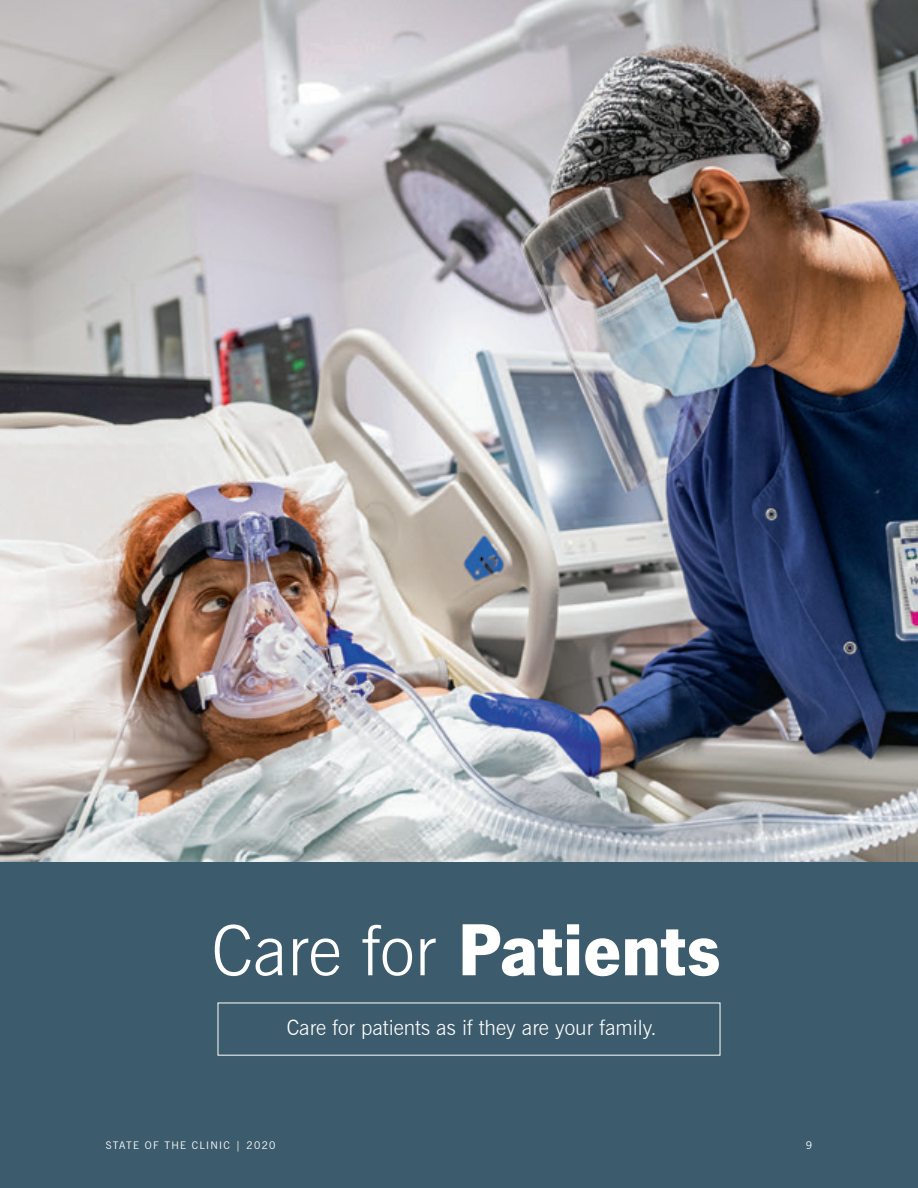
<style>
.page{position:relative;width:918px;height:1188px;background:#fff}
.page>*{position:absolute;margin:0;border:0;box-sizing:border-box;transform-origin:0 0}
.t1{font:900 75px "News Gothic LT Std";color:#fff}
.t2{font:300 21px "News Gothic BT";color:#fff}
.t3{font:10.5px "News Gothic BT";letter-spacing:.12em;color:#fff}
.s1{font-family:"News Gothic BT";font-weight:300;font-size:69px}
</style>
<div class="page">
<img style="left:0;top:0;width:918px;height:862px">
<div style="left:0;top:862px;width:918px;height:326px;background:#3c5b6c"></div>
<h1 class="t1" style="left:212px;top:907px;width:510px"><span class="s1">Care for</span> Patients</h1>
<p class="t2" style="left:287px;top:1015px;width:372px">Care for patients as if they are your family.</p>
<p class="t3" style="left:106px;top:1139px;width:171px">STATE OF THE CLINIC | 2020</p>
<p class="t3" style="left:806px;top:1139px;width:8px">9</p>
</div>
